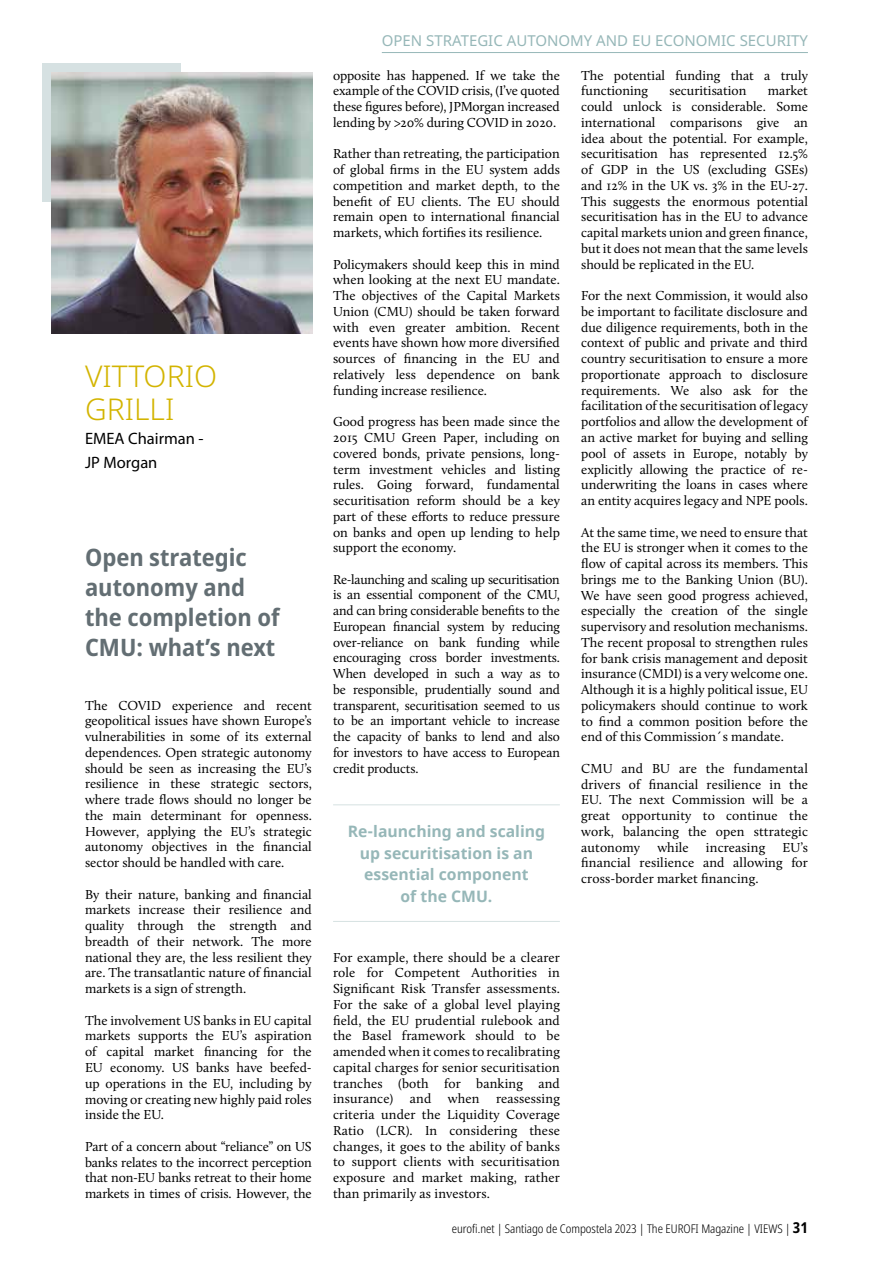
<style>
.page{position:relative;width:893px;height:1263px;background:#fff}
.page>*{position:absolute;margin:0;border:0;box-sizing:border-box;transform-origin:0 0}
.t1{font:300 30px/33px "Noto Sans";color:#d3b400}
.t2{font:700 semi-condensed 24px/30px "Noto Sans";color:#636e73}
.t3{font:16.5px/24px "Myriad Pro";color:#000}
.t4{font:700 15.75px/21.6px "Noto Sans";color:#96b7b8;text-align:center}
.t5{font:15px "Noto Sans";color:#96b7b8}
.t6{font:13.5px/15.8px "Calluna";color:#000;text-align:justify}
.t7{font:300 condensed 12px "Noto Sans";color:#000}
.s1{font-weight:700;font-size:15px}
</style>
<div class="page">
<div style="left:43px;top:64px;width:138px;height:138px;background:#d6e1e2"></div>
<img style="left:51px;top:72px;width:262px;height:262px">
<hr style="left:333px;top:804px;width:227px;height:1px;background:#d6e1e2">
<hr style="left:333px;top:921px;width:227px;height:1px;background:#d6e1e2">
<hr style="left:382px;top:52px;width:426px;height:1px;background:#96b7b8">
<h1 class="t1" style="left:85px;top:360px;width:133px">VITTORIO<br>GRILLI</h1>
<p class="t3" style="left:85px;top:426px;width:120px">EMEA Chairman -<br>JP Morgan</p>
<h2 class="t2" style="left:85px;top:543px;width:196px">Open strategic autonomy and the completion of<br>CMU: what’s next</h2>
<p class="t6" style="left:85px;top:697px;width:228px">The COVID experience and recent geopolitical issues have shown Europe’s vulnerabilities in some of its external dependences. Open strategic autonomy should be seen as increasing the EU’s resilience in these strategic sectors, where trade flows should no longer be the main determinant for openness.<br>However, applying the EU’s strategic autonomy objectives in the financial sector should be handled with care.</p>
<p class="t6" style="left:85px;top:886px;width:228px">By their nature, banking and financial markets increase their resilience and quality through the strength and breadth of their network. The more national they are, the less resilient they are. The transatlantic nature of financial markets is a sign of strength.</p>
<p class="t6" style="left:85px;top:1012px;width:228px">The involvement US banks in EU capital markets supports the EU’s aspiration of capital market financing for the EU economy. US banks have beefed&shy;up operations in the EU, including by moving or creating new highly paid roles inside the EU.</p>
<p class="t6" style="left:85px;top:1138px;width:228px">Part of a concern about “reliance” on US banks relates to the incorrect perception that non-EU banks retreat to their home markets in times of crisis. However, the</p>
<p class="t5" style="left:382px;top:30px;width:428px">OPEN STRATEGIC AUTONOMY AND EU ECONOMIC SECURITY</p>
<p class="t6" style="left:333px;top:67px;width:228px">opposite has happened. If we take the example of the COVID crisis, (I’ve quoted these figures before), JPMorgan increased lending by &gt;20% during COVID in 2020.</p>
<p class="t6" style="left:333px;top:146px;width:228px">Rather than retreating, the participation of global firms in the EU system adds competition and market depth, to the benefit of EU clients. The EU should remain open to international financial markets, which fortifies its resilience.</p>
<p class="t6" style="left:333px;top:256px;width:228px">Policymakers should keep this in mind when looking at the next EU mandate.<br>The objectives of the Capital Markets Union (CMU) should be taken forward with even greater ambition. Recent events have shown how more diversified sources of financing in the EU and relatively less dependence on bank funding increase resilience.</p>
<p class="t6" style="left:333px;top:414px;width:228px">Good progress has been made since the 2015 CMU Green Paper, including on covered bonds, private pensions, long&shy;term investment vehicles and listing rules. Going forward, fundamental securitisation reform should be a key part of these efforts to reduce pressure on banks and open up lending to help support the economy.</p>
<p class="t6" style="left:333px;top:571px;width:228px">Re-launching and scaling up securitisation is an essential component of the CMU, and can bring considerable benefits to the European financial system by reducing over-reliance on bank funding while encouraging cross border investments.<br>When developed in such a way as to be responsible, prudentially sound and transparent, securitisation seemed to us to be an important vehicle to increase the capacity of banks to lend and also for investors to have access to European credit products.</p>
<p class="t4" style="left:348px;top:821px;width:199px">Re-launching and scaling up securitisation is an essential component<br>of the CMU.</p>
<p class="t6" style="left:333px;top:949px;width:228px">For example, there should be a clearer role for Competent Authorities in Significant Risk Transfer assessments.<br>For the sake of a global level playing field, the EU prudential rulebook and the Basel framework should to be amended when it comes to recalibrating capital charges for senior securitisation tranches (both for banking and insurance) and when reassessing criteria under the Liquidity Coverage Ratio (LCR). In considering these changes, it goes to the ability of banks to support clients with securitisation exposure and market making, rather than primarily as investors.</p>
<p class="t6" style="left:581px;top:67px;width:228px">The potential funding that a truly functioning</p>
<p class="t6" style="left:581px;top:83px;width:228px;text-indent:187px">market could unlock is considerable. Some international comparisons give an idea about the potential. For example, securitisation has represented 12.5% of GDP in the US (excluding GSEs) and 12% in the UK vs. 3% in the EU-27.<br>This suggests the enormous potential securitisation has in the EU to advance capital markets union and green finance, but it does not mean that the same levels should be replicated in the EU.</p>
<p class="t6" style="left:581px;top:288px;width:228px">For the next Commission, it would also be important to facilitate disclosure and due diligence requirements, both in the context of public and private and third country securitisation to ensure a more proportionate approach to disclosure requirements. We also ask for the facilitation of the securitisation of legacy portfolios and allow the development of an active market for buying and selling pool of assets in Europe, notably by explicitly allowing the practice of re&shy;underwriting the loans in cases where an entity acquires legacy and NPE pools.</p>
<p class="t6" style="left:581px;top:524px;width:228px">At the same time, we need to ensure that the EU is stronger when it comes to the flow of capital across its members. This brings me to the Banking Union (BU).<br>We have seen good progress achieved, especially the creation of the single supervisory and resolution mechanisms.<br>The recent proposal to strengthen rules for bank crisis management and deposit insurance (CMDI) is a very welcome one.<br>Although it is a highly political issue, EU policymakers should continue to work to find a common position before the end of this Commission´s mandate.</p>
<p class="t6" style="left:581px;top:760px;width:228px">CMU and BU are the fundamental drivers of financial resilience in the EU. The next Commission will be a great opportunity to continue the work, balancing the open sttrategic autonomy</p>
<p class="t6" style="left:669px;top:83px;width:78px">securitisation</p>
<p class="t6" style="left:657px;top:839px;width:33px">while</p>
<p class="t6" style="left:706px;top:839px;width:61px">increasing</p>
<p class="t6" style="left:581px;top:839px;width:228px;text-indent:201px">EU’s financial resilience and allowing for cross-border market financing.</p>
<p class="t7" style="left:452px;top:1220px;width:358px">eurofi.net | Santiago de Compostela 2023 | The EUROFI Magazine | VIEWS | <span class="s1">31</span></p>
</div>
